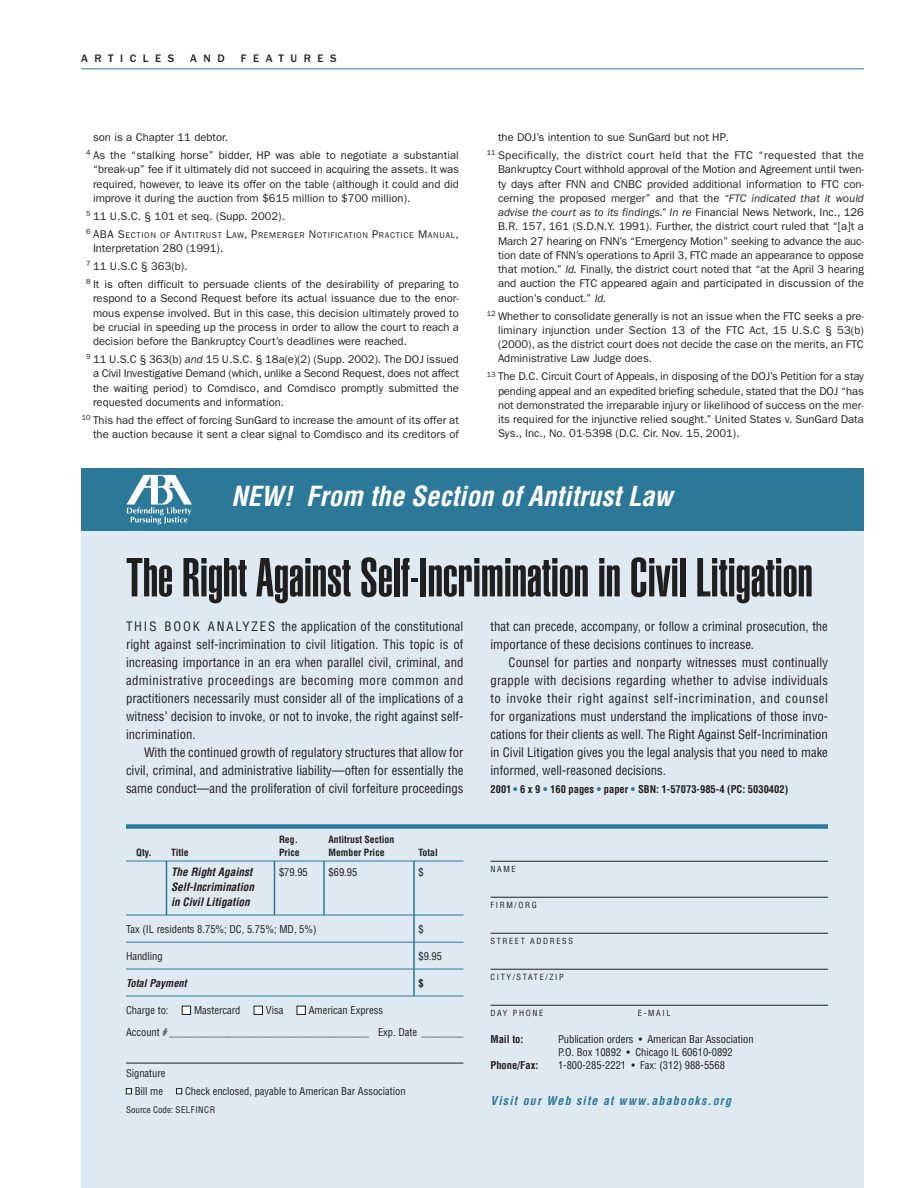
<style>
.page{position:relative;width:918px;height:1188px;background:#fff}
.page>*{position:absolute;margin:0;border:0;box-sizing:border-box;transform-origin:0 0}
.t1{font:900 extra-condensed 54px "Helvetica";color:#201f20}
.t2{font:italic 700 condensed 27px "Helvetica";color:#fff}
.t3{font:condensed 12.75px/18px "Helvetica";color:#201f20;text-align:justify}
.t4{font:italic 700 condensed 12px "Helvetica";letter-spacing:.1em;color:#2c7898}
.t5{font:11.25px/14.2px "Franklin Gothic";color:#201f20;text-align:justify}
.t6{font:11.25px/18px "Franklin Gothic";letter-spacing:.03em;color:#201f20}
.t7{font:italic 700 condensed 11.25px/15px "Helvetica";color:#201f20}
.t8{font:500 11.25px "Franklin Gothic";letter-spacing:.585em;color:#201f20}
.t9{font:condensed 10.5px/22.5px "Helvetica";color:#201f20}
.t10{font:700 condensed 10.5px "Helvetica";color:#201f20}
.t11{font:italic 700 condensed 10.5px "Helvetica";color:#201f20}
.t12{font:700 condensed 9.75px "Helvetica";color:#201f20}
.t13{font:condensed 9px "Helvetica";color:#201f20}
.t14{font:8.4px "Franklin Gothic";letter-spacing:.07em;color:#201f20}
.t15{font:condensed 8.25px "Helvetica";letter-spacing:.2em;color:#201f20}
.s1{font-size:11.25px}
.s2{font-style:italic}
.s3{color:#2c7898}
.s4{font-family:"Universal Newswith Comm Pi";font-stretch:normal;color:#fff}
</style>
<div class="page">
<div style="left:81px;top:468px;width:783px;height:720px;background:#dfe9f2"></div>
<hr style="left:81px;top:68px;width:783px;height:1px;background:#2c7898">
<div style="left:81px;top:468px;width:783px;height:63px;background:#2c7898"></div>
<svg style="left:126px;top:475px;width:66px;height:50px"></svg>
<hr style="left:126px;top:861px;width:338px;height:1px;background:#2c7898">
<hr style="left:126px;top:915px;width:338px;height:1px;background:#2c7898">
<hr style="left:126px;top:942px;width:338px;height:1px;background:#2c7898">
<hr style="left:126px;top:969px;width:338px;height:1px;background:#2c7898">
<hr style="left:126px;top:996px;width:338px;height:1px;background:#2c7898">
<hr style="left:126px;top:1063px;width:338px;height:1px;background:#201f20">
<hr style="left:490px;top:861px;width:338px;height:1px;background:#201f20">
<hr style="left:490px;top:897px;width:338px;height:1px;background:#201f20">
<hr style="left:490px;top:933px;width:338px;height:1px;background:#201f20">
<hr style="left:490px;top:969px;width:338px;height:1px;background:#201f20">
<hr style="left:490px;top:1005px;width:338px;height:1px;background:#201f20">
<hr style="left:166px;top:861px;width:1px;height:54px;background:#2c7898">
<hr style="left:274px;top:861px;width:1px;height:54px;background:#2c7898">
<hr style="left:323px;top:861px;width:2px;height:54px;background:#2c7898">
<hr style="left:413px;top:861px;width:2px;height:135px;background:#2c7898">
<div style="left:126px;top:824px;width:702px;height:5px;background:#2c7898"></div>
<p class="t8" style="left:81px;top:54px;width:95px">ARTICLES</p>
<p class="t8" style="left:190px;top:54px;width:36px">AND</p>
<p class="t8" style="left:241px;top:54px;width:97px">FEATURES</p>
<p class="t5" style="left:86px;top:130px;width:374px;line-height:18px;text-indent:7px">son is a Chapter 11 debtor.<br><sup>4</sup> As the “stalking horse” bidder, HP was able to negotiate a substantial</p>
<p class="t5" style="left:93px;top:164px;width:367px">“break-up” fee if it ultimately did not succeed in acquiring the assets. It was required, however, to leave its offer on the table (although it could and did improve it during the auction from $615 million to $700 million).</p>
<p class="t5" style="left:86px;top:210px;width:200px"><sup>5</sup> 11 U.S.C. § 101 et seq. (Supp. 2002).</p>
<p class="t14" style="left:86px;top:232px;width:374px"><sup>6</sup> <span class="s1">ABA S</span>ECTION OF <span class="s1">A</span>NTITRUST <span class="s1">L</span>AW<span class="s1">, P</span>REMERGER <span class="s1">N</span>OTIFICATION <span class="s1">P</span>RACTICE <span class="s1">M</span>ANUAL<span class="s1">,</span></p>
<p class="t5" style="left:86px;top:241px;width:374px;line-height:18px;text-align:left;text-indent:7px">Interpretation 280 (1991).<br><sup>7</sup> 11 U.S.C § 363(b).<br><sup>8</sup> It is often difficult to persuade clients of the desirability of preparing to</p>
<p class="t5" style="left:93px;top:293px;width:367px">respond to a Second Request before its actual issuance due to the enor&shy;mous expense involved. But in this case, this decision ultimately proved to be crucial in speeding up the process in order to allow the court to reach a decision before the Bankruptcy Court’s deadlines were reached.</p>
<p class="t5" style="left:93px;top:353px;width:368px;text-indent:-7px"><sup>9</sup> 11 U.S.C § 363(b) <span class="s2">and</span> 15 U.S.C. § 18a(e)(2) (Supp. 2002). The DOJ issued a Civil Investigative Demand (which, unlike a Second Request, does not affect the waiting period) to Comdisco, and Comdisco promptly submitted the requested documents and information.</p>
<p class="t5" style="left:82px;top:414px;width:379px;text-align:right"><sup>10</sup> This had the effect of forcing SunGard to increase the amount of its offer at the auction because it sent a clear signal to Comdisco and its creditors of</p>
<p class="t6" style="left:487px;top:130px;width:379px;text-indent:11px">the DOJ’s intention to sue SunGard but not HP.<br><sup>11</sup> Specifically, the district court held that the FTC “requested that the</p>
<p class="t5" style="left:498px;top:164px;width:368px">Bankruptcy Court withhold approval of the Motion and Agreement until twen&shy;ty days after FNN and CNBC provided additional information to FTC con&shy;cerning the proposed merger” and that the <span class="s2">“FTC indicated that it would advise the court as to its findings.” In re</span> Financial News Network, Inc., 126<br>B.R. 157, 161 (S.D.N.Y. 1991). Further, the district court ruled that “[a]t a March 27 hearing on FNN’s “Emergency Motion” seeking to advance the auc&shy;tion date of FNN’s operations to April 3, FTC made an appearance to oppose that motion.” <span class="s2">Id.</span> Finally, the district court noted that “at the April 3 hearing and auction the FTC appeared again and participated in discussion of the auction’s conduct.” <span class="s2">Id.</span></p>
<p class="t5" style="left:498px;top:310px;width:368px;text-indent:-11px"><sup>12</sup> Whether to consolidate generally is not an issue when the FTC seeks a pre&shy;liminary injunction under Section 13 of the FTC Act, 15 U.S.C § 53(b) (2000), as the district court does not decide the case on the merits, an FTC Administrative Law Judge does.</p>
<p class="t5" style="left:498px;top:371px;width:368px;text-indent:-11px"><sup>13</sup> The D.C. Circuit Court of Appeals, in disposing of the DOJ’s Petition for a stay pending appeal and an expedited briefing schedule, stated that the DOJ “has not demonstrated the irreparable injury or likelihood of success on the mer&shy;its required for the injunctive relied sought.” United States v. SunGard Data Sys., Inc., No. 01-5398 (D.C. Cir. Nov. 15, 2001).</p>
<h2 class="t2" style="left:231px;top:485px;width:443px">NEW! From the Section of Antitrust Law</h2>
<h1 class="t1" style="left:126px;top:558px;width:688px">The Right Against Self-Incrimination in Civil Litigation</h1>
<p class="t3" style="left:126px;top:618px;width:339px">THIS BOOK ANALYZES the application of the constitutional right against self-incrimination to civil litigation. This topic is of increasing importance in an era when parallel civil, criminal, and administrative proceedings are becoming more common and practitioners necessarily must consider all of the implications of a witness’ decision to invoke, or not to invoke, the right against self&shy;incrimination.</p>
<p class="t3" style="left:126px;top:744px;width:339px;text-indent:18px">With the continued growth of regulatory structures that allow for civil, criminal, and administrative liability—often for essentially the same conduct—and the proliferation of civil forfeiture proceedings</p>
<p class="t3" style="left:490px;top:618px;width:339px">that can precede, accompany, or follow a criminal prosecution, the importance of these decisions continues to increase.</p>
<p class="t3" style="left:490px;top:654px;width:339px;text-indent:18px">Counsel for parties and nonparty witnesses must continually grapple with decisions regarding whether to advise individuals to invoke their right against self-incrimination, and counsel for organizations must understand the implications of those invo&shy;cations for their clients as well. The Right Against Self-Incrimination in Civil Litigation gives you the legal analysis that you need to make informed, well-reasoned decisions.</p>
<p class="t10" style="left:490px;top:784px;width:299px">2001 <span class="s3">•</span> 6 x 9 <span class="s3">•</span> 160 pages <span class="s3">•</span> paper <span class="s3">•</span> SBN: 1-57073-985-4 (PC: 5030402)</p>
<p class="t12" style="left:279px;top:835px;width:20px">Reg.</p>
<p class="t12" style="left:329px;top:835px;width:67px">Antitrust Section</p>
<p class="t12" style="left:136px;top:849px;width:17px">Qty.</p>
<p class="t12" style="left:171px;top:849px;width:19px">Title</p>
<p class="t12" style="left:279px;top:849px;width:22px">Price</p>
<p class="t12" style="left:329px;top:849px;width:58px">Member Price</p>
<p class="t12" style="left:419px;top:849px;width:21px">Total</p>
<p class="t7" style="left:171px;top:865px;width:83px">The Right Against</p>
<p class="t9" style="left:279px;top:861px;width:30px">$79.95</p>
<p class="t9" style="left:329px;top:861px;width:30px">$69.95</p>
<p class="t9" style="left:418px;top:861px;width:7px">$</p>
<p class="t7" style="left:171px;top:880px;width:85px">Self-Incrimination in Civil Litigation</p>
<p class="t9" style="left:126px;top:918px;width:192px">Tax (IL residents 8.75%; DC, 5.75%; MD, 5%)</p>
<p class="t9" style="left:418px;top:918px;width:7px">$</p>
<p class="t9" style="left:126px;top:945px;width:38px">Handling</p>
<p class="t9" style="left:418px;top:945px;width:25px">$9.95</p>
<p class="t11" style="left:126px;top:979px;width:62px">Total Payment</p>
<p class="t10" style="left:418px;top:979px;width:7px">$</p>
<p class="t9" style="left:126px;top:999px;width:44px">Charge to:</p>
<p class="t9" style="left:194px;top:999px;width:48px">Mastercard</p>
<p class="t9" style="left:266px;top:999px;width:19px">Visa</p>
<p class="t9" style="left:126px;top:999px;width:339px;text-indent:183px">American Express<br>Account # ______________________________________ Exp. Date ________</p>
<p class="t9" style="left:126px;top:1062px;width:41px">Signature</p>
<p class="t9" style="left:126px;top:1080px;width:39px"><span class="s4">-</span> Bill me</p>
<p class="t9" style="left:176px;top:1080px;width:231px"><span class="s4">-</span> Check enclosed, payable to American Bar Association</p>
<p class="t13" style="left:126px;top:1106px;width:91px">Source Code: SELFINCR</p>
<p class="t15" style="left:490px;top:866px;width:27px">NAME</p>
<p class="t15" style="left:490px;top:902px;width:48px">FIRM/ORG</p>
<p class="t15" style="left:490px;top:938px;width:84px">STREET ADDRESS</p>
<p class="t15" style="left:490px;top:974px;width:75px">CITY/STATE/ZIP</p>
<p class="t15" style="left:490px;top:1010px;width:54px">DAY PHONE</p>
<p class="t15" style="left:638px;top:1010px;width:34px">E-MAIL</p>
<p class="t10" style="left:490px;top:1035px;width:34px">Mail to:</p>
<p class="t9" style="left:558px;top:1034px;width:197px;line-height:12.6px">Publication orders • American Bar Association<br>P.O. Box 10892 • Chicago IL 60610-0892</p>
<p class="t10" style="left:490px;top:1060px;width:49px">Phone/Fax:</p>
<p class="t9" style="left:558px;top:1054px;width:169px">1-800-285-2221 • Fax: (312) 988-5568</p>
<p class="t4" style="left:490px;top:1095px;width:242px">Visit our Web site at www.ababooks.org</p>
</div>
